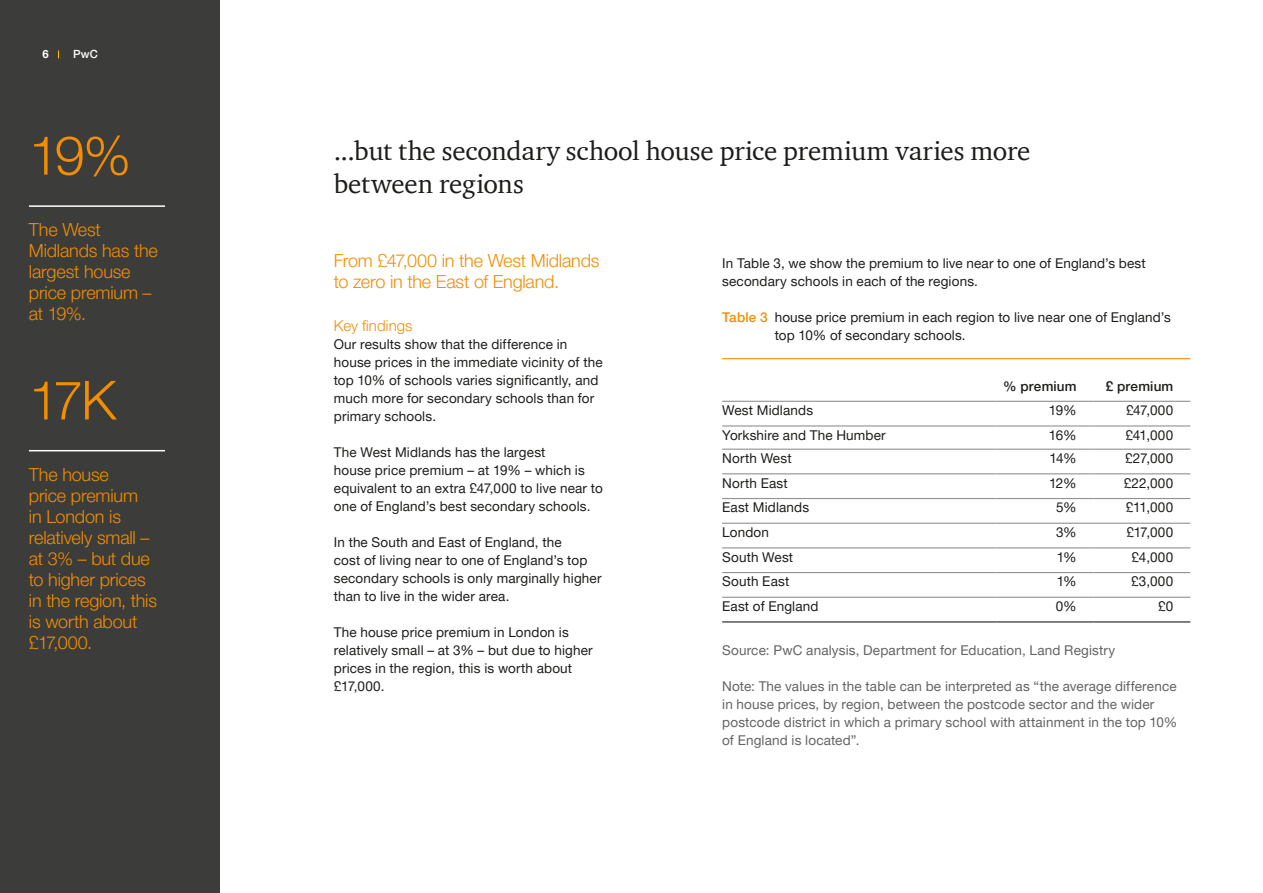
<style>
.page{position:relative;width:1263px;height:893px;background:#fff}
.page>*{position:absolute;margin:0;border:0;box-sizing:border-box;transform-origin:0 0}
.Body_copy_-_space_af{font:300 54px "Helvetica Neue LT Pro";color:#f28e00}
.Supporting_headline{font:27px/33px "ITC Charter Com";letter-spacing:-.005em;color:#1d1d1b}
.Text_after_stat{font:300 18px/21px "Helvetica Neue LT Pro";letter-spacing:-.01em;color:#f28e00}
.Body_copy_subheader{font:300 15px "Helvetica Neue LT Pro";letter-spacing:.005em;color:#f28e00}
.Body_copy_-_space_af-2{font:13.5px/18px "Helvetica Neue LT Pro";letter-spacing:.01em;color:#1d1d1b}
.Body_copy{font:13.5px/18px "Helvetica Neue LT Pro";letter-spacing:.01em;color:#646363}
.Table_body_copy_9pt{font:13.5px "Helvetica Neue LT Pro";letter-spacing:.01em;color:#1d1d1b}
.Body_copy_-_space_af-3{font:13.5px "Helvetica Neue LT Pro";letter-spacing:.01em;color:#646363}
.Table_body_copy_9pt-2{font:500 13.5px "Helvetica Neue LT Pro";letter-spacing:.015em;color:#1d1d1b}
.Publication_Issue{font:500 11.25px "Helvetica Neue LT Pro";color:#fff}
.Page_number_-_left{font:700 11.25px "Helvetica Neue LT Pro";color:#fff}
.s1{font-weight:500;color:#f28e00}
</style>
<div class="page">
<hr style="left:1262px;top:0;width:1px;height:893px;background:#3c3c3b">
<div style="left:0;top:0;width:220px;height:893px;background:#3c3c3b"></div>
<hr style="left:722px;top:401px;width:274px;height:1px;background:#929292">
<hr style="left:996px;top:401px;width:97px;height:1px;background:#929292">
<hr style="left:1093px;top:401px;width:97px;height:1px;background:#929292">
<hr style="left:722px;top:425px;width:274px;height:2px;background:#929292">
<hr style="left:996px;top:425px;width:97px;height:2px;background:#929292">
<hr style="left:1093px;top:425px;width:97px;height:2px;background:#929292">
<hr style="left:722px;top:449px;width:274px;height:1px;background:#929292">
<hr style="left:996px;top:449px;width:97px;height:1px;background:#929292">
<hr style="left:1093px;top:449px;width:97px;height:1px;background:#929292">
<hr style="left:722px;top:473px;width:274px;height:1px;background:#929292">
<hr style="left:996px;top:473px;width:97px;height:1px;background:#929292">
<hr style="left:1093px;top:473px;width:97px;height:1px;background:#929292">
<hr style="left:722px;top:498px;width:274px;height:1px;background:#929292">
<hr style="left:996px;top:498px;width:97px;height:1px;background:#929292">
<hr style="left:1093px;top:498px;width:97px;height:1px;background:#929292">
<hr style="left:722px;top:523px;width:274px;height:1px;background:#929292">
<hr style="left:996px;top:523px;width:97px;height:1px;background:#929292">
<hr style="left:1093px;top:523px;width:97px;height:1px;background:#929292">
<hr style="left:722px;top:547px;width:274px;height:1px;background:#929292">
<hr style="left:996px;top:547px;width:97px;height:1px;background:#929292">
<hr style="left:1093px;top:547px;width:97px;height:1px;background:#929292">
<hr style="left:722px;top:572px;width:274px;height:1px;background:#929292">
<hr style="left:996px;top:572px;width:97px;height:1px;background:#929292">
<hr style="left:1093px;top:572px;width:97px;height:1px;background:#929292">
<hr style="left:722px;top:597px;width:274px;height:1px;background:#929292">
<hr style="left:996px;top:597px;width:97px;height:1px;background:#929292">
<hr style="left:1093px;top:597px;width:97px;height:1px;background:#929292">
<hr style="left:722px;top:621px;width:274px;height:1px;background:#1d1d1b">
<hr style="left:996px;top:621px;width:97px;height:1px;background:#1d1d1b">
<hr style="left:1093px;top:621px;width:97px;height:1px;background:#1d1d1b">
<hr style="left:722px;top:358px;width:468px;height:1px;background:#f28e00">
<hr style="left:29px;top:450px;width:136px;height:1px;background:#fff">
<hr style="left:29px;top:205px;width:136px;height:2px;background:#fff">
<p class="Page_number_-_left" style="left:43px;top:47px;width:8px">6</p>
<p class="Publication_Issue" style="left:73px;top:48px;width:26px">PwC</p>
<p class="Body_copy_-_space_af" style="left:29px;top:122px;width:104px">19%</p>
<p class="Text_after_stat" style="left:29px;top:219px;width:130px">The West<br>Midlands has the largest house price premium – at 19%.</p>
<p class="Body_copy_-_space_af" style="left:29px;top:367px;width:89px">17K</p>
<p class="Text_after_stat" style="left:29px;top:464px;width:130px">The house<br>price premium<br>in London is relatively small – at 3% – but due to higher prices in the region, this is worth about £17,000.</p>
<p class="Supporting_headline" style="left:334px;top:133px;width:698px">...but the secondary school house price premium varies more between regions</p>
<p class="Text_after_stat" style="left:334px;top:250px;width:267px">From £47,000 in the West Midlands to zero in the East of England.</p>
<p class="Body_copy_subheader" style="left:334px;top:316px;width:80px">Key findings</p>
<p class="Body_copy_-_space_af-2" style="left:334px;top:334px;width:270px">Our results show that the difference in house prices in the immediate vicinity of the top 10% of schools varies significantly, and much more for secondary schools than for primary schools.</p>
<p class="Body_copy_-_space_af-2" style="left:334px;top:442px;width:270px">The West Midlands has the largest<br>house price premium – at 19% – which is equivalent to an extra £47,000 to live near to one of England’s best secondary schools.</p>
<p class="Body_copy_-_space_af-2" style="left:334px;top:532px;width:269px">In the South and East of England, the<br>cost of living near to one of England’s top secondary schools is only marginally higher than to live in the wider area.</p>
<p class="Body_copy_-_space_af-2" style="left:334px;top:622px;width:260px">The house price premium in London is relatively small – at 3% – but due to higher prices in the region, this is worth about £17,000.</p>
<p class="Body_copy_-_space_af-2" style="left:722px;top:253px;width:425px">In Table 3, we show the premium to live near to one of England’s best secondary schools in each of the regions.</p>
<p class="Body_copy_-_space_af-2" style="left:775px;top:307px;width:398px;text-indent:-53px"><span class="s1">Table 3</span> house price premium in each region to live near one of England’s top 10% of secondary schools.</p>
<p class="Table_body_copy_9pt-2" style="left:1003px;top:378px;width:75px">% premium</p>
<p class="Table_body_copy_9pt-2" style="left:1106px;top:378px;width:69px">£ premium</p>
<p class="Table_body_copy_9pt" style="left:722px;top:402px;width:92px">West Midlands</p>
<p class="Table_body_copy_9pt" style="left:1049px;top:402px;width:29px">19%</p>
<p class="Table_body_copy_9pt" style="left:1126px;top:402px;width:49px">£47,000</p>
<p class="Table_body_copy_9pt" style="left:722px;top:427px;width:165px">Yorkshire and The Humber</p>
<p class="Table_body_copy_9pt" style="left:1049px;top:427px;width:29px">16%</p>
<p class="Table_body_copy_9pt" style="left:1125px;top:427px;width:49px">£41,000</p>
<p class="Table_body_copy_9pt" style="left:722px;top:450px;width:71px">North West</p>
<p class="Table_body_copy_9pt" style="left:1049px;top:450px;width:29px">14%</p>
<p class="Table_body_copy_9pt" style="left:1125px;top:450px;width:50px">£27,000</p>
<p class="Table_body_copy_9pt" style="left:722px;top:475px;width:67px">North East</p>
<p class="Table_body_copy_9pt" style="left:1049px;top:475px;width:29px">12%</p>
<p class="Table_body_copy_9pt" style="left:1124px;top:475px;width:51px">£22,000</p>
<p class="Table_body_copy_9pt" style="left:722px;top:499px;width:89px">East Midlands</p>
<p class="Table_body_copy_9pt" style="left:1056px;top:499px;width:22px">5%</p>
<p class="Table_body_copy_9pt" style="left:1126px;top:499px;width:49px">£11,000</p>
<p class="Table_body_copy_9pt" style="left:722px;top:524px;width:48px">London</p>
<p class="Table_body_copy_9pt" style="left:1056px;top:524px;width:22px">3%</p>
<p class="Table_body_copy_9pt" style="left:1126px;top:524px;width:48px">£17,000</p>
<p class="Table_body_copy_9pt" style="left:722px;top:549px;width:72px">South West</p>
<p class="Table_body_copy_9pt" style="left:1057px;top:549px;width:21px">1%</p>
<p class="Table_body_copy_9pt" style="left:1131px;top:549px;width:43px">£4,000</p>
<p class="Table_body_copy_9pt" style="left:722px;top:573px;width:69px">South East</p>
<p class="Table_body_copy_9pt" style="left:1057px;top:573px;width:21px">1%</p>
<p class="Table_body_copy_9pt" style="left:1131px;top:573px;width:44px">£3,000</p>
<p class="Table_body_copy_9pt" style="left:722px;top:598px;width:98px">East of England</p>
<p class="Table_body_copy_9pt" style="left:1056px;top:598px;width:22px">0%</p>
<p class="Table_body_copy_9pt" style="left:1158px;top:598px;width:17px">£0</p>
<p class="Body_copy_-_space_af-3" style="left:722px;top:641px;width:395px">Source: PwC analysis, Department for Education, Land Registry</p>
<p class="Body_copy" style="left:722px;top:676px;width:457px">Note: The values in the table can be interpreted as “the average difference in house prices, by region, between the postcode sector and the wider postcode district in which a primary school with attainment in the top 10% of England is located”.</p>
</div>
